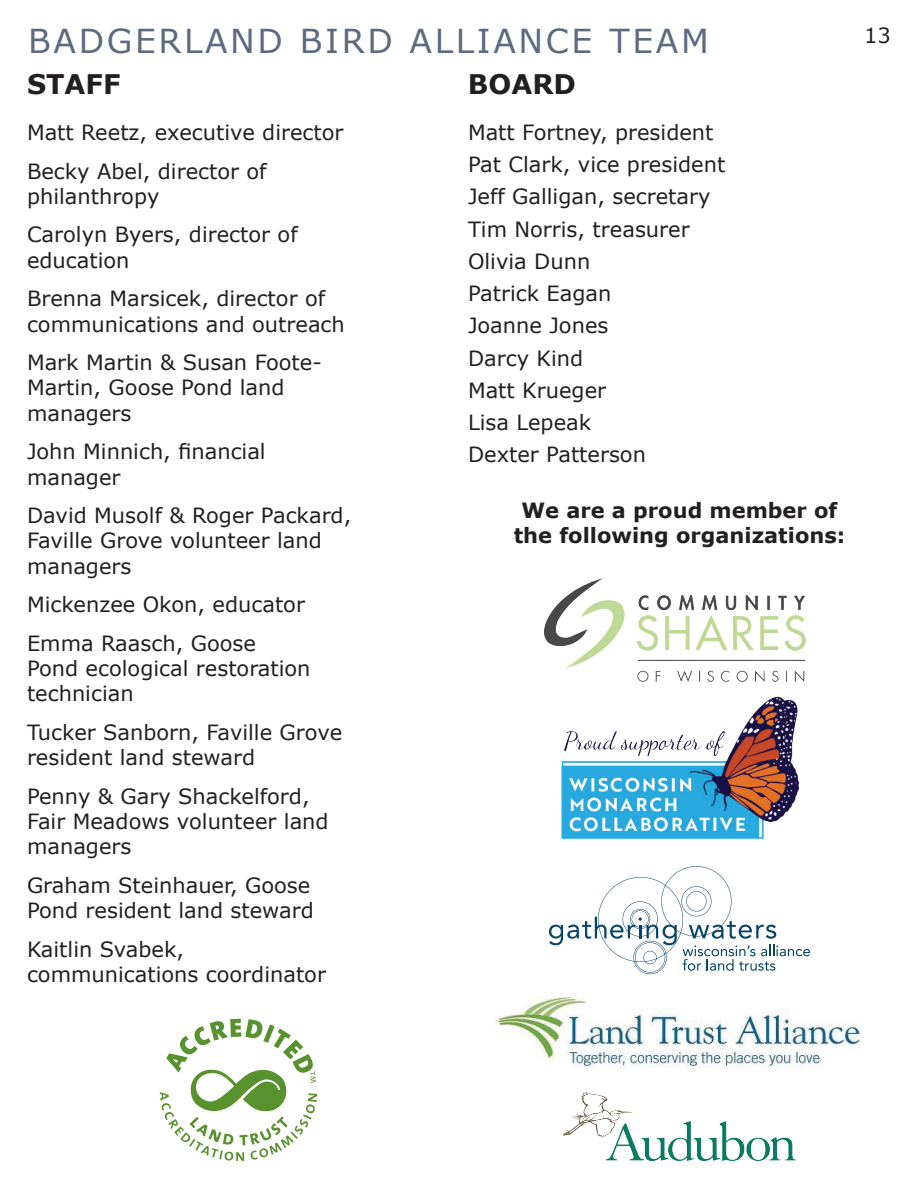
<style>
.page{position:relative;width:918px;height:1188px;background:#fff}
.page>*{position:absolute;margin:0;border:0;box-sizing:border-box;transform-origin:0 0}
.t1{font:33px "Verdana";letter-spacing:.08em;color:#5b6a80}
.t2{font:700 27px "Verdana";color:#231f20}
.t3{font:21px/32.2px "Verdana";color:#231f20}
.t4{font:700 21px/25.2px "Verdana";color:#231f20;text-align:center}
</style>
<div class="page">
<img style="left:564px;top:1092px;width:231px;height:69px">
<img style="left:544px;top:578px;width:262px;height:261px">
<svg style="left:549px;top:866px;width:261px;height:108px"></svg>
<img style="left:496px;top:996px;width:365px;height:74px">
<svg style="left:160px;top:1019px;width:157px;height:142px"></svg>
<h1 class="t1" style="left:28px;top:20px;width:682px">BADGERLAND BIRD ALLIANCE TEAM</h1>
<p class="t2" style="left:27px;top:65px;width:95px">STAFF</p>
<p class="t2" style="left:468px;top:65px;width:109px">BOARD</p>
<p class="t3" style="left:27px;top:113px;width:318px;line-height:38.7px">Matt Reetz, executive director<br>Becky Abel, director of</p>
<p class="t3" style="left:27px;top:177px;width:272px;line-height:38.7px">philanthropy<br>Carolyn Byers, director of</p>
<p class="t3" style="left:27px;top:241px;width:300px;line-height:38.7px">education<br>Brenna Marsicek, director of</p>
<p class="t3" style="left:27px;top:305px;width:319px;line-height:38.7px">communications and outreach<br>Mark Martin &amp; Susan Foote-</p>
<p class="t3" style="left:27px;top:376px;width:259px;line-height:25.2px">Martin, Goose Pond land managers</p>
<p class="t3" style="left:27px;top:439px;width:240px;line-height:25.2px">John Minnich, financial manager</p>
<p class="t3" style="left:27px;top:503px;width:326px;line-height:25.2px">David Musolf &amp; Roger Packard,<br>Faville Grove volunteer land managers</p>
<p class="t3" style="left:27px;top:586px;width:280px;line-height:38.7px">Mickenzee Okon, educator<br>Emma Raasch, Goose</p>
<p class="t3" style="left:27px;top:656px;width:285px;line-height:25.2px">Pond ecological restoration technician</p>
<p class="t3" style="left:27px;top:720px;width:317px;line-height:25.2px">Tucker Sanborn, Faville Grove resident land steward</p>
<p class="t3" style="left:27px;top:784px;width:303px;line-height:25.2px">Penny &amp; Gary Shackelford,<br>Fair Meadows volunteer land managers</p>
<p class="t3" style="left:27px;top:873px;width:288px;line-height:25.2px">Graham Steinhauer, Goose<br>Pond resident land steward</p>
<p class="t3" style="left:27px;top:937px;width:300px;line-height:25.2px">Kaitlin Svabek, communications coordinator</p>
<p class="t3" style="left:468px;top:116px;width:259px">Matt Fortney, president<br>Pat Clark, vice president<br>Jeff Galligan, secretary<br>Tim Norris, treasurer<br>Olivia Dunn<br>Patrick Eagan<br>Joanne Jones<br>Darcy Kind<br>Matt Krueger<br>Lisa Lepeak<br>Dexter Patterson</p>
<p class="t4" style="left:514px;top:497px;width:333px">We are a proud member of the following organizations:</p>
<p class="t3" style="left:864px;top:20px;width:28px">13</p>
</div>
